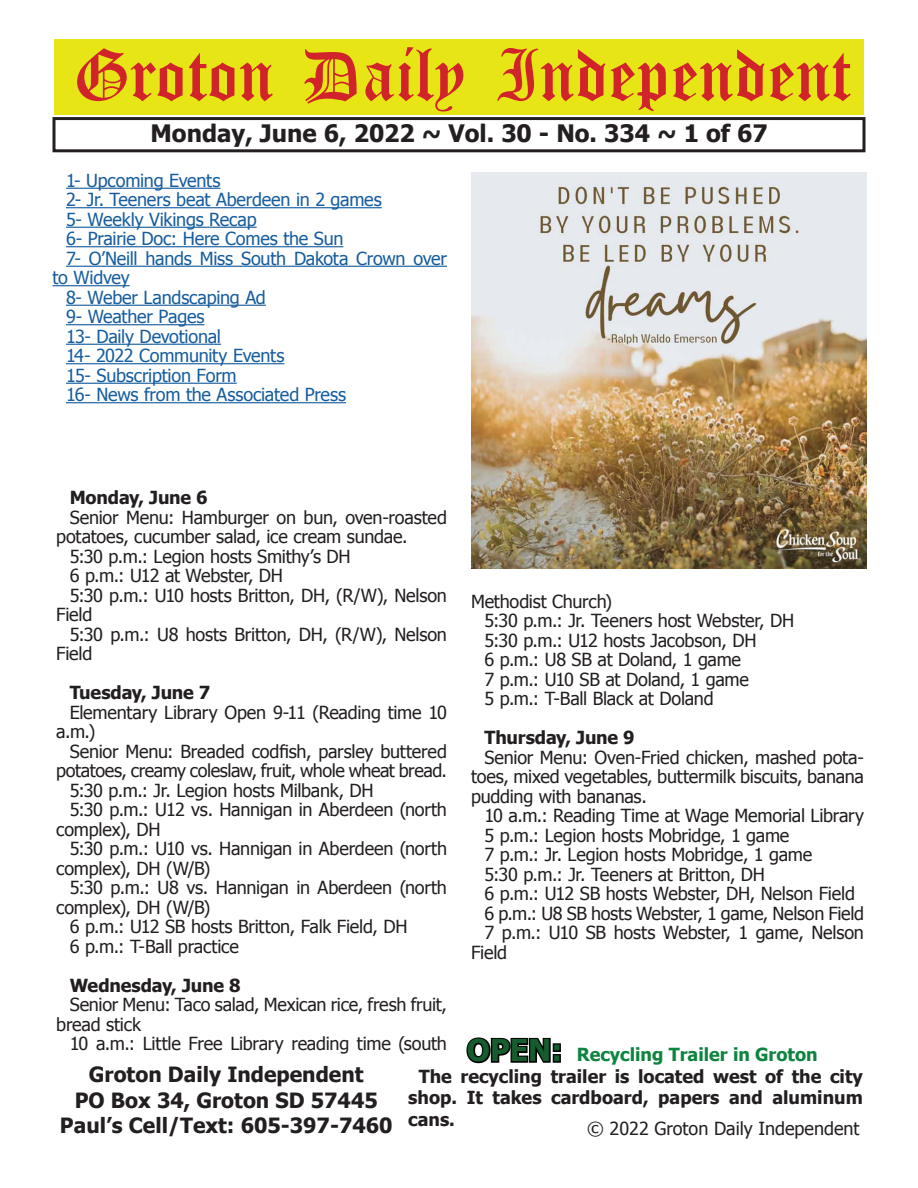
<style>
.page{position:relative;width:918px;height:1188px;background:#fff}
.page>*{position:absolute;margin:0;border:0;box-sizing:border-box;transform-origin:0 0}
.t1{font:54px "Old English Five";color:#d1232a}
.t2{font:700 24px "Tahoma";color:#231f20}
.t3{font:700 21px/25.2px "Tahoma";color:#231f20;text-align:center}
.t4{font:18px/19.5px "Tahoma";letter-spacing:-.01em;color:#231f20}
.t5{font:18px "Tahoma";letter-spacing:-.015em;color:#175d9e}
.t6{font:700 18px "Tahoma";color:#231f20}
.t7{font:700 18px "Tahoma";color:#0e8440}
.s1{font-size:30px;color:#040503}
</style>
<div class="page">
<div style="left:52px;top:117px;width:814px;height:35px;border:3px solid #231f20"></div>
<div style="left:54px;top:40px;width:810px;height:75px;background:#e7e515"></div>
<img style="left:471px;top:173px;width:396px;height:396px">
<hr style="left:66px;top:188px;width:154px;height:1px;background:#175d9e">
<hr style="left:66px;top:207px;width:316px;height:1px;background:#175d9e">
<hr style="left:66px;top:227px;width:191px;height:1px;background:#175d9e">
<hr style="left:66px;top:246px;width:277px;height:1px;background:#175d9e">
<hr style="left:66px;top:266px;width:381px;height:1px;background:#175d9e">
<hr style="left:52px;top:285px;width:78px;height:1px;background:#175d9e">
<hr style="left:66px;top:305px;width:200px;height:1px;background:#175d9e">
<hr style="left:66px;top:324px;width:139px;height:1px;background:#175d9e">
<hr style="left:66px;top:344px;width:155px;height:1px;background:#175d9e">
<hr style="left:66px;top:363px;width:218px;height:1px;background:#175d9e">
<hr style="left:66px;top:383px;width:171px;height:1px;background:#175d9e">
<hr style="left:66px;top:402px;width:280px;height:1px;background:#175d9e">
<h1 class="t1" style="left:73px;top:50px;width:779px">Groton Daily Independent</h1>
<h2 class="t2" style="left:150px;top:116px;width:619px">Monday, June 6, 2022 ~ Vol. 30 - No. 334 ~ 1 of 67</h2>
<p class="t5" style="left:66px;top:168px;width:156px">1- Upcoming Events</p>
<p class="t5" style="left:66px;top:188px;width:317px">2- Jr. Teeners beat Aberdeen in 2 games</p>
<p class="t5" style="left:66px;top:207px;width:192px">5- Weekly Vikings Recap</p>
<p class="t5" style="left:66px;top:227px;width:279px">6- Prairie Doc: Here Comes the Sun</p>
<p class="t5" style="left:66px;top:246px;width:383px">7- O’Neill hands Miss South Dakota Crown over</p>
<p class="t5" style="left:52px;top:266px;width:79px">to Widvey</p>
<p class="t5" style="left:66px;top:285px;width:201px">8- Weber Landscaping Ad</p>
<p class="t5" style="left:66px;top:305px;width:140px">9- Weather Pages</p>
<p class="t5" style="left:66px;top:324px;width:156px">13- Daily Devotional</p>
<p class="t5" style="left:66px;top:344px;width:220px">14- 2022 Community Events</p>
<p class="t5" style="left:66px;top:363px;width:172px">15- Subscription Form</p>
<p class="t5" style="left:66px;top:383px;width:282px">16- News from the Associated Press</p>
<p class="t6" style="left:70px;top:485px;width:140px">Monday, June 6</p>
<p class="t4" style="left:70px;top:507px;width:379px">Senior Menu: Hamburger on bun, oven-roasted</p>
<p class="t4" style="left:56px;top:526px;width:353px">potatoes, cucumber salad, ice cream sundae.</p>
<p class="t4" style="left:70px;top:546px;width:282px">5:30 p.m.: Legion hosts Smithy’s DH</p>
<p class="t4" style="left:70px;top:565px;width:215px">6 p.m.: U12 at Webster, DH</p>
<p class="t4" style="left:70px;top:585px;width:379px">5:30 p.m.: U10 hosts Britton, DH, (R/W), Nelson</p>
<p class="t4" style="left:56px;top:604px;width:38px">Field</p>
<p class="t4" style="left:70px;top:624px;width:379px">5:30 p.m.: U8 hosts Britton, DH, (R/W), Nelson</p>
<p class="t4" style="left:56px;top:643px;width:38px">Field</p>
<p class="t6" style="left:70px;top:680px;width:142px">Tuesday, June 7</p>
<p class="t4" style="left:56px;top:702px;width:392px;text-indent:14px">Elementary Library Open 9-11 (Reading time 10 a.m.)</p>
<p class="t4" style="left:70px;top:741px;width:379px">Senior Menu: Breaded codfish, parsley buttered</p>
<p class="t4" style="left:56px;top:760px;width:392px">potatoes, creamy coleslaw, fruit, whole wheat bread.</p>
<p class="t4" style="left:70px;top:780px;width:305px">5:30 p.m.: Jr. Legion hosts Milbank, DH</p>
<p class="t4" style="left:70px;top:799px;width:379px">5:30 p.m.: U12 vs. Hannigan in Aberdeen (north</p>
<p class="t4" style="left:56px;top:819px;width:106px">complex), DH</p>
<p class="t4" style="left:70px;top:838px;width:379px">5:30 p.m.: U10 vs. Hannigan in Aberdeen (north</p>
<p class="t4" style="left:56px;top:858px;width:156px">complex), DH (W/B)</p>
<p class="t4" style="left:70px;top:877px;width:379px">5:30 p.m.: U8 vs. Hannigan in Aberdeen (north</p>
<p class="t4" style="left:56px;top:897px;width:156px">complex), DH (W/B)</p>
<p class="t4" style="left:70px;top:916px;width:339px">6 p.m.: U12 SB hosts Britton, Falk Field, DH</p>
<p class="t4" style="left:70px;top:936px;width:171px">6 p.m.: T-Ball practice</p>
<p class="t6" style="left:70px;top:973px;width:172px">Wednesday, June 8</p>
<p class="t4" style="left:56px;top:994px;width:392px;text-indent:14px">Senior Menu: Taco salad, Mexican rice, fresh fruit, bread stick</p>
<p class="t4" style="left:70px;top:1033px;width:379px">10 a.m.: Little Free Library reading time (south</p>
<p class="t4" style="left:485px;top:591px;width:311px;text-indent:-14px">Methodist Church)<br>5:30 p.m.: Jr. Teeners host Webster, DH<br>5:30 p.m.: U12 hosts Jacobson, DH<br>6 p.m.: U8 SB at Doland, 1 game<br>7 p.m.: U10 SB at Doland, 1 game<br>5 p.m.: T-Ball Black at Doland</p>
<p class="t6" style="left:485px;top:725px;width:152px">Thursday, June 9</p>
<p class="t4" style="left:471px;top:746px;width:395px;text-align:justify;text-indent:13px">Senior Menu: Oven-Fried chicken, mashed pota&shy;toes, mixed vegetables, buttermilk biscuits, banana pudding with bananas.</p>
<p class="t4" style="left:485px;top:805px;width:381px">10 a.m.: Reading Time at Wage Memorial Library</p>
<p class="t4" style="left:485px;top:824px;width:306px">5 p.m.: Legion hosts Mobridge, 1 game</p>
<p class="t4" style="left:485px;top:844px;width:329px">7 p.m.: Jr. Legion hosts Mobridge, 1 game</p>
<p class="t4" style="left:485px;top:863px;width:282px">5:30 p.m.: Jr. Teeners at Britton, DH</p>
<p class="t4" style="left:485px;top:883px;width:372px">6 p.m.: U12 SB hosts Webster, DH, Nelson Field</p>
<p class="t4" style="left:485px;top:902px;width:381px">6 p.m.: U8 SB hosts Webster, 1 game, Nelson Field</p>
<p class="t4" style="left:485px;top:922px;width:381px">7 p.m.: U10 SB hosts Webster, 1 game, Nelson</p>
<p class="t4" style="left:471px;top:941px;width:38px">Field</p>
<p class="t7" style="left:467px;top:1042px;width:352px"><span class="s1">OPEN:</span> Recycling Trailer in Groton</p>
<p class="t6" style="left:419px;top:1064px;width:446px">The recycling trailer is located west of the city</p>
<p class="t6" style="left:408px;top:1085px;width:456px">shop. It takes cardboard, papers and aluminum</p>
<p class="t6" style="left:408px;top:1107px;width:48px">cans.</p>
<p class="t3" style="left:60px;top:1061px;width:334px">Groton Daily Independent<br>PO Box 34, Groton SD 57445<br>Paul’s Cell/Text: 605-397-7460</p>
<p class="t4" style="left:587px;top:1118px;width:274px">© 2022 Groton Daily Independent</p>
</div>
